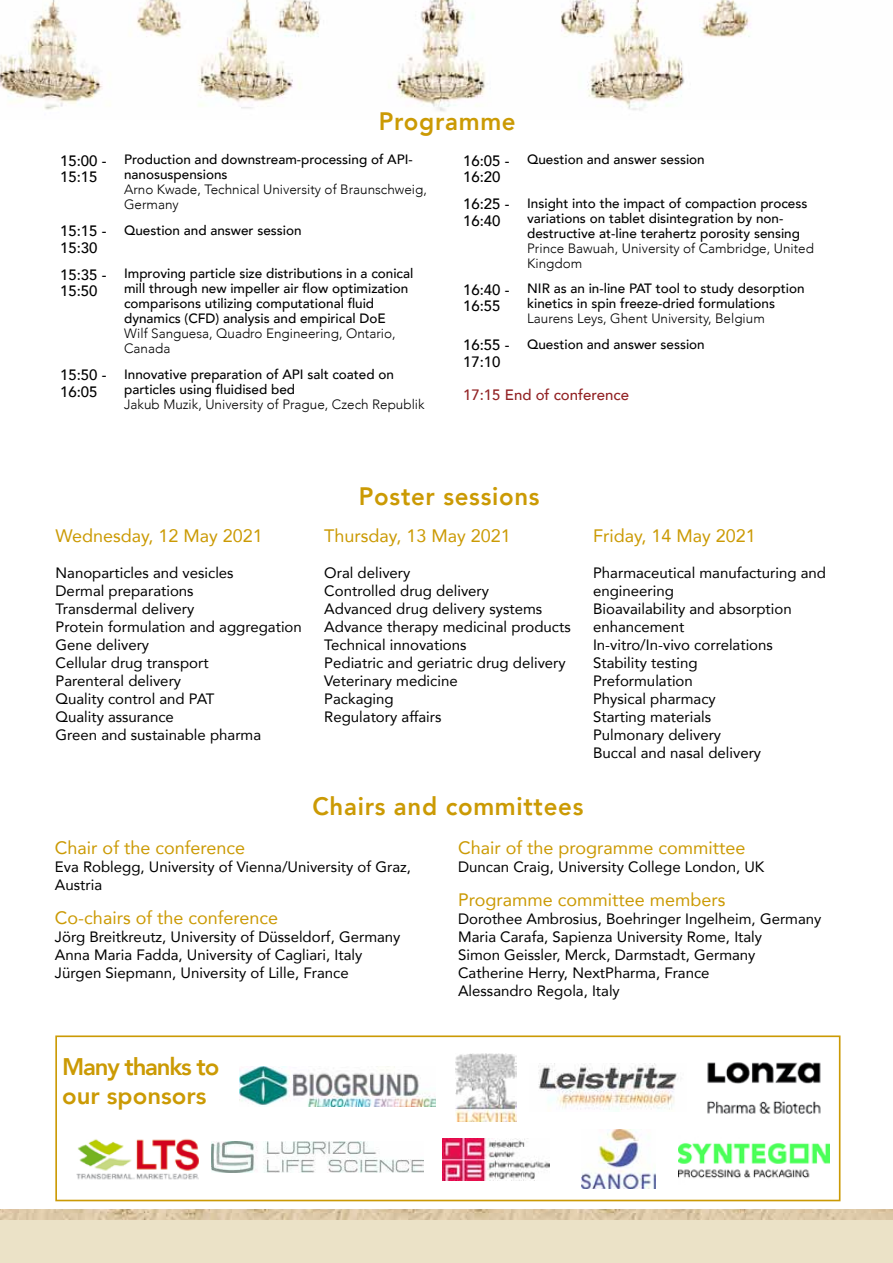
<style>
.page{position:relative;width:893px;height:1263px;background:#fff}
.page>*{position:absolute;margin:0;border:0;box-sizing:border-box;transform-origin:0 0}
.t1{font:800 25.2px "Avenir";letter-spacing:.03em;color:#cb9a04;scale:.95 1}
.t2{font:800 24px/28.8px "Avenir";letter-spacing:-.025em;color:#cb9a04}
.t3{font:18px "Avenir";color:#cb9a04}
.t4{font:15px/18px "Avenir";color:#000}
.t5{font:500 15px/16.5px "Avenir";color:#000}
.t6{font:500 15px "Avenir";color:#922224}
.t7{font:500 13.5px/15px "Avenir";color:#000}
.t8{font:300 13.5px/15px "Avenir";color:#000}
</style>
<div class="page">
<div style="left:0;top:1219px;width:893px;height:44px;background:#ebe2c7"></div>
<img style="left:0;top:1209px;width:893px;height:10px">
<img style="left:0;top:0;width:751px;height:112px">
<div style="left:55px;top:1035px;width:785px;height:166px;border:2px solid #cb9a04"></div>
<img style="left:239px;top:1066px;width:197px;height:40px">
<img style="left:707px;top:1062px;width:114px;height:52px">
<img style="left:77px;top:1138px;width:122px;height:42px">
<img style="left:442px;top:1138px;width:107px;height:42px">
<img style="left:581px;top:1130px;width:74px;height:59px">
<img style="left:455px;top:1053px;width:62px;height:69px">
<img style="left:678px;top:1143px;width:151px;height:36px">
<img style="left:538px;top:1064px;width:140px;height:47px">
<img style="left:211px;top:1141px;width:213px;height:31px">
<h1 class="t1" style="left:379px;top:102px;width:146px">Programme</h1>
<p class="t5" style="left:60px;top:151px;width:48px">15:00 -<br>15:15</p>
<p class="t7" style="left:124px;top:151px;width:290px">Production and downstream-processing of API&shy;nanosuspensions</p>
<p class="t8" style="left:124px;top:182px;width:304px">Arno Kwade, Technical University of Braunschweig,<br>Germany</p>
<p class="t5" style="left:60px;top:222px;width:48px">15:15 -<br>15:30</p>
<p class="t7" style="left:124px;top:222px;width:179px">Question and answer session</p>
<p class="t5" style="left:60px;top:265px;width:48px">15:35 -<br>15:50</p>
<p class="t7" style="left:124px;top:265px;width:291px">Improving particle size distributions in a conical mill through new impeller air flow optimization comparisons utilizing computational fluid dynamics (CFD) analysis and empirical DoE</p>
<p class="t8" style="left:124px;top:326px;width:273px">Wilf Sanguesa, Quadro Engineering, Ontario,<br>Canada</p>
<p class="t5" style="left:60px;top:366px;width:48px">15:50 -<br>16:05</p>
<p class="t7" style="left:124px;top:366px;width:271px">Innovative preparation of API salt coated on particles using fluidised bed</p>
<p class="t8" style="left:124px;top:396px;width:302px">Jakub Muzik, University of Prague, Czech Republik</p>
<p class="t5" style="left:463px;top:151px;width:48px">16:05 -<br>16:20</p>
<p class="t7" style="left:527px;top:151px;width:179px">Question and answer session</p>
<p class="t5" style="left:463px;top:195px;width:48px">16:25 -<br>16:40</p>
<p class="t7" style="left:527px;top:195px;width:282px">Insight into the impact of compaction process variations on tablet disintegration by non&shy;destructive at-line terahertz porosity sensing</p>
<p class="t8" style="left:527px;top:240px;width:288px">Prince Bawuah, University of Cambridge, United<br>Kingdom</p>
<p class="t5" style="left:463px;top:280px;width:48px">16:40 -<br>16:55</p>
<p class="t7" style="left:527px;top:280px;width:279px">NIR as an in-line PAT tool to study desorption kinetics in spin freeze-dried formulations</p>
<p class="t8" style="left:527px;top:311px;width:239px">Laurens Leys, Ghent University, Belgium</p>
<p class="t5" style="left:463px;top:336px;width:48px">16:55 -<br>17:10</p>
<p class="t7" style="left:527px;top:336px;width:179px">Question and answer session</p>
<p class="t6" style="left:463px;top:381px;width:167px">17:15 End of conference</p>
<p class="t3" style="left:56px;top:521px;width:209px">Wednesday, 12 May 2021</p>
<p class="t4" style="left:56px;top:563px;width:248px">Nanoparticles and vesicles<br>Dermal preparations<br>Transdermal delivery<br>Protein formulation and aggregation<br>Gene delivery<br>Cellular drug transport<br>Parenteral delivery<br>Quality control and PAT<br>Quality assurance<br>Green and sustainable pharma</p>
<h1 class="t1" style="left:359px;top:476px;width:192px">Poster sessions</h1>
<p class="t3" style="left:324px;top:521px;width:188px">Thursday, 13 May 2021</p>
<p class="t4" style="left:324px;top:563px;width:248px">Oral delivery<br>Controlled drug delivery<br>Advanced drug delivery systems<br>Advance therapy medicinal products<br>Technical innovations<br>Pediatric and geriatric drug delivery<br>Veterinary medicine<br>Packaging<br>Regulatory affairs</p>
<p class="t3" style="left:593px;top:521px;width:164px">Friday, 14 May 2021</p>
<p class="t4" style="left:593px;top:563px;width:234px">Pharmaceutical manufacturing and engineering<br>Bioavailability and absorption enhancement<br>In-vitro/In-vivo correlations<br>Stability testing<br>Preformulation<br>Physical pharmacy<br>Starting materials<br>Pulmonary delivery<br>Buccal and nasal delivery</p>
<h1 class="t1" style="left:312px;top:787px;width:287px">Chairs and committees</h1>
<p class="t3" style="left:55px;top:833px;width:192px">Chair of the conference</p>
<p class="t4" style="left:55px;top:857px;width:357px">Eva Roblegg, University of Vienna/University of Graz,<br>Austria</p>
<p class="t3" style="left:55px;top:904px;width:225px">Co-chairs of the conference</p>
<p class="t4" style="left:55px;top:928px;width:347px">Jörg Breitkreutz, University of Düsseldorf, Germany<br>Anna Maria Fadda, University of Cagliari, Italy<br>Jürgen Siepmann, University of Lille, France</p>
<h2 class="t2" style="left:62px;top:1052px;width:159px">Many thanks to our sponsors</h2>
<p class="t3" style="left:458px;top:833px;width:289px">Chair of the programme committee</p>
<p class="t4" style="left:458px;top:857px;width:308px">Duncan Craig, University College London, UK</p>
<p class="t3" style="left:458px;top:886px;width:269px">Programme committee members</p>
<p class="t4" style="left:458px;top:910px;width:365px">Dorothee Ambrosius, Boehringer Ingelheim, Germany Maria Carafa, Sapienza University Rome, Italy<br>Simon Geissler, Merck, Darmstadt, Germany Catherine Herry, NextPharma, France<br>Alessandro Regola, Italy</p>
</div>
